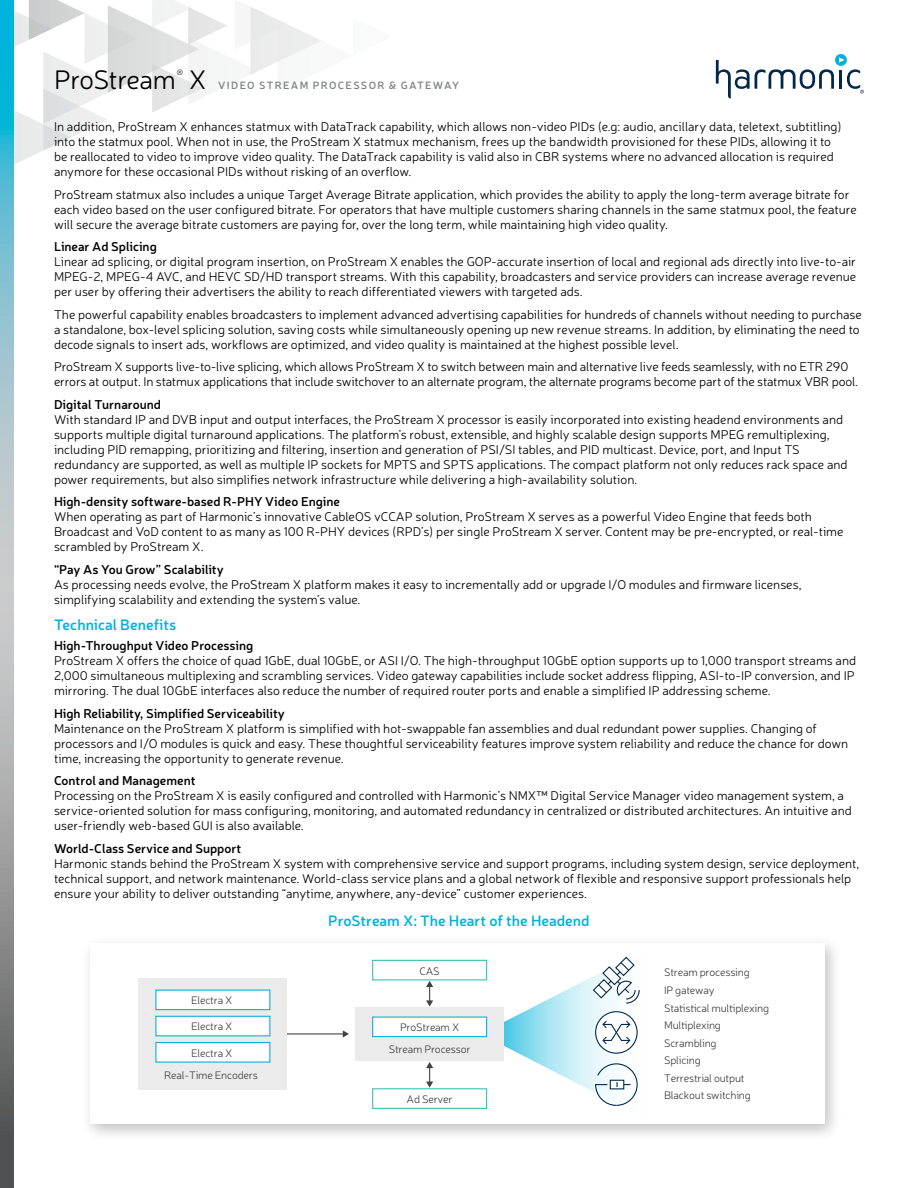
<style>
.page{position:relative;width:918px;height:1188px;background:#fff}
.page>*{position:absolute;margin:0;border:0;box-sizing:border-box;transform-origin:0 0}
.t1{font:300 27px "Neris";letter-spacing:-.025em;color:#000}
.t2{font:600 15px "Neris";color:#00b3dc}
.t3{font:300 12.75px/15px "Neris";color:#000}
.t4{font:600 12.75px "Neris";color:#000}
.t5{font:300 10.95px/17.5px "Neris";letter-spacing:-.02em;color:#414042;text-align:center}
.t6{font:600 10.5px "Neris";letter-spacing:.125em;color:#808285}
.t7{font:300 7.8px "Neris";color:#000}
</style>
<div class="page">
<svg style="left:14px;top:0;width:307px;height:164px"></svg>
<svg style="left:835px;top:54px;width:12px;height:12px"></svg>
<svg style="left:716px;top:57px;width:148px;height:42px"></svg>
<svg style="left:0;top:0;width:14px;height:1188px;background:#83a9b2"></svg>
<div style="left:372px;top:1088px;width:115px;height:21px;border:1px solid #3bbeb2"></div>
<div style="left:372px;top:960px;width:115px;height:20px;border:1px solid #3bbeb2"></div>
<hr style="left:256px;top:1033px;width:88px;height:1px;background:#414042">
<svg style="left:343px;top:1030px;width:6px;height:8px"></svg>
<svg style="left:426px;top:981px;width:7px;height:26px"></svg>
<svg style="left:426px;top:1062px;width:7px;height:26px"></svg>
<div style="left:139px;top:978px;width:148px;height:112px;background:#ebebec"></div>
<div style="left:156px;top:990px;width:114px;height:20px;background:#fff"></div>
<div style="left:155px;top:990px;width:115px;height:20px;border:1px solid #08b0da"></div>
<div style="left:156px;top:1016px;width:114px;height:20px;background:#fff"></div>
<div style="left:155px;top:1016px;width:115px;height:20px;border:1px solid #08b0da"></div>
<div style="left:156px;top:1043px;width:114px;height:19px;background:#fff"></div>
<div style="left:155px;top:1042px;width:115px;height:21px;border:1px solid #08b0da"></div>
<div style="left:355px;top:1007px;width:149px;height:54px;background:#ebebec"></div>
<div style="left:373px;top:1017px;width:114px;height:20px;background:#fff"></div>
<div style="left:372px;top:1017px;width:115px;height:20px;border:1px solid #08b0da"></div>
<svg style="left:481px;top:956px;width:159px;height:153px"></svg>
<h1 class="t1" style="left:54px;top:62px;width:124px">ProStream</h1>
<p class="t7" style="left:177px;top:68px;width:8px">®</p>
<h1 class="t1" style="left:189px;top:62px;width:19px">X</h1>
<p class="t6" style="left:218px;top:78px;width:243px">VIDEO STREAM PROCESSOR &amp; GATEWAY</p>
<p class="t3" style="left:54px;top:119px;width:789px">In addition, ProStream X enhances statmux with DataTrack capability, which allows non-video PIDs (e.g: audio, ancillary data, teletext, subtitling) into the statmux pool. When not in use, the ProStream X statmux mechanism, frees up the bandwidth provisioned for these PIDs, allowing it to be reallocated to video to improve video quality. The DataTrack capability is valid also in CBR systems where no advanced allocation is required anymore for these occasional PIDs without risking of an overflow.</p>
<p class="t3" style="left:54px;top:186px;width:804px">ProStream statmux also includes a unique Target Average Bitrate application, which provides the ability to apply the long-term average bitrate for each video based on the user configured bitrate. For operators that have multiple customers sharing channels in the same statmux pool, the feature will secure the average bitrate customers are paying for, over the long term, while maintaining high video quality.</p>
<p class="t4" style="left:54px;top:238px;width:104px">Linear Ad Splicing</p>
<p class="t3" style="left:54px;top:254px;width:804px;text-align:justify">Linear ad splicing, or digital program insertion, on ProStream X enables the GOP-accurate insertion of local and regional ads directly into live-to-air MPEG-2, MPEG-4 AVC, and HEVC SD/HD transport streams. With this capability, broadcasters and service providers can increase average revenue per user by offering their advertisers the ability to reach differentiated viewers with targeted ads.</p>
<p class="t3" style="left:54px;top:306px;width:809px">The powerful capability enables broadcasters to implement advanced advertising capabilities for hundreds of channels without needing to purchase a standalone, box-level splicing solution, saving costs while simultaneously opening up new revenue streams. In addition, by eliminating the need to decode signals to insert ads, workflows are optimized, and video quality is maintained at the highest possible level.</p>
<p class="t3" style="left:54px;top:359px;width:806px">ProStream X supports live-to-live splicing, which allows ProStream X to switch between main and alternative live feeds seamlessly, with no ETR 290 errors at output. In statmux applications that include switchover to an alternate program, the alternate programs become part of the statmux VBR pool.</p>
<p class="t4" style="left:54px;top:396px;width:109px">Digital Turnaround</p>
<p class="t3" style="left:54px;top:411px;width:795px">With standard IP and DVB input and output interfaces, the ProStream X processor is easily incorporated into existing headend environments and supports multiple digital turnaround applications. The platform’s robust, extensible, and highly scalable design supports MPEG remultiplexing, including PID remapping, prioritizing and filtering, insertion and generation of PSI/SI tables, and PID multicast. Device, port, and Input TS redundancy are supported, as well as multiple IP sockets for MPTS and SPTS applications. The compact platform not only reduces rack space and power requirements, but also simplifies network infrastructure while delivering a high-availability solution.</p>
<p class="t4" style="left:54px;top:493px;width:288px">High-density software-based R-PHY Video Engine</p>
<p class="t3" style="left:54px;top:509px;width:791px">When operating as part of Harmonic’s innovative CableOS vCCAP solution, ProStream X serves as a powerful Video Engine that feeds both<br>Broadcast and VoD content to as many as 100 R-PHY devices (RPD’s) per single ProStream X server. Content may be pre-encrypted, or real-time scrambled by ProStream X.</p>
<p class="t4" style="left:54px;top:561px;width:171px">“Pay As You Grow” Scalability</p>
<p class="t3" style="left:54px;top:577px;width:749px">As processing needs evolve, the ProStream X platform makes it easy to incrementally add or upgrade I/O modules and firmware licenses, simplifying scalability and extending the system’s value.</p>
<p class="t2" style="left:54px;top:614px;width:124px">Technical Benefits</p>
<p class="t4" style="left:54px;top:637px;width:201px">High-Throughput Video Processing</p>
<p class="t3" style="left:54px;top:653px;width:804px;text-align:justify">ProStream X offers the choice of quad 1GbE, dual 10GbE, or ASI I/O. The high-throughput 10GbE option supports up to 1,000 transport streams and 2,000 simultaneous multiplexing and scrambling services. Video gateway capabilities include socket address flipping, ASI-to-IP conversion, and IP mirroring. The dual 10GbE interfaces also reduce the number of required router ports and enable a simplified IP addressing scheme.</p>
<p class="t4" style="left:54px;top:704px;width:233px">High Reliability, Simplified Serviceability</p>
<p class="t3" style="left:54px;top:720px;width:796px">Maintenance on the ProStream X platform is simplified with hot-swappable fan assemblies and dual redundant power supplies. Changing of processors and I/O modules is quick and easy. These thoughtful serviceability features improve system reliability and reduce the chance for down time, increasing the opportunity to generate revenue.</p>
<p class="t4" style="left:54px;top:772px;width:143px">Control and Management</p>
<p class="t3" style="left:54px;top:788px;width:799px">Processing on the ProStream X is easily configured and controlled with Harmonic’s NMX™ Digital Service Manager video management system, a service-oriented solution for mass configuring, monitoring, and automated redundancy in centralized or distributed architectures. An intuitive and user-friendly web-based GUI is also available.</p>
<p class="t4" style="left:54px;top:839px;width:189px">World-Class Service and Support</p>
<p class="t3" style="left:54px;top:855px;width:807px">Harmonic stands behind the ProStream X system with comprehensive service and support programs, including system design, service deployment, technical support, and network maintenance. World-class service plans and a global network of flexible and responsive support professionals help ensure your ability to deliver outstanding “anytime, anywhere, any-device” customer experiences.</p>
<p class="t2" style="left:328px;top:911px;width:263px">ProStream X: The Heart of the Headend</p>
<p class="t5" style="left:191px;top:991px;width:43px">Electra X</p>
<p class="t5" style="left:191px;top:1018px;width:43px">Electra X</p>
<p class="t5" style="left:164px;top:1041px;width:95px;line-height:22.5px">Electra X<br>Real-Time Encoders</p>
<p class="t5" style="left:419px;top:962px;width:22px">CAS</p>
<p class="t5" style="left:664px;top:964px;width:106px;text-align:left">Stream processing<br>IP gateway<br>Sta s cal mul plexing<br>Mul plexing<br>Scrambling<br>Splicing<br>Terrestrial output<br>Blackout switching</p>
<p class="t5" style="left:389px;top:1016px;width:83px;line-height:22.2px">ProStream X<br>Stream Processor</p>
<p class="t5" style="left:407px;top:1090px;width:48px">Ad Server</p>
</div>
